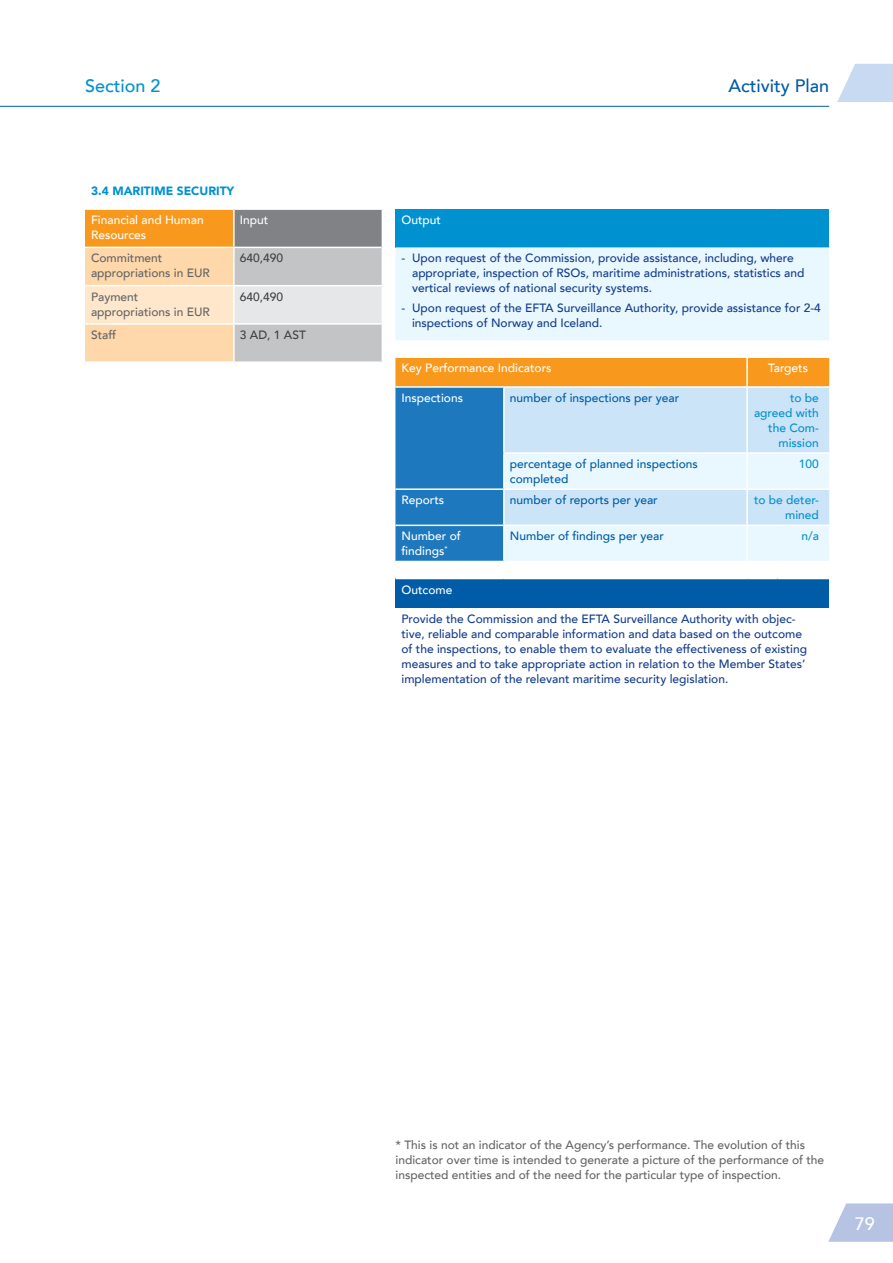
<style>
.page{position:relative;width:893px;height:1263px;background:#fff}
.page>*{position:absolute;margin:0;border:0;box-sizing:border-box;transform-origin:0 0}
.t1{font:500 18px "Avenir LT";color:#005ca6}
.t2{font:500 18px "Avenir LT";color:#0091d1}
.t3{font:500 18px "Avenir LT";color:#fff}
.t4{font:500 12px/15px "Avenir LT";color:#133c8b}
.t5{font:500 12px/15px "Avenir LT";color:#636466}
.t6{font:500 12px/15px "Avenir LT";color:#fff}
.t7{font:500 12px/15px "Avenir LT";color:#005ca6}
.t8{font:500 12px/15px "Avenir LT";color:#0091d1;text-align:right}
.t9{font:500 12px "Avenir LT";color:#414042}
.t10{font:900 12px "Avenir LT";color:#0091d1}
</style>
<div class="page">
<hr style="left:0;top:106px;width:829px;height:1px;background:#005ca6">
<svg style="left:837px;top:64px;width:56px;height:38px"></svg>
<svg style="left:828px;top:1203px;width:65px;height:39px;background:#c2cce6"></svg>
<div style="left:85px;top:209px;width:149px;height:38px;background:#f8991d"></div>
<div style="left:234px;top:209px;width:148px;height:38px;background:#808285"></div>
<svg style="left:85px;top:248px;width:297px;height:113px;background:#e0ceb8"></svg>
<div style="left:85px;top:286px;width:149px;height:38px;background:#ffe7cb"></div>
<div style="left:234px;top:286px;width:148px;height:38px;background:#e6e7e8"></div>
<hr style="left:235px;top:208px;width:148px;height:2px;background:#fff">
<hr style="left:85px;top:208px;width:150px;height:2px;background:#fff">
<hr style="left:233px;top:210px;width:2px;height:37px;background:#fff">
<hr style="left:234px;top:285px;width:149px;height:1px;background:#fff">
<hr style="left:234px;top:323px;width:149px;height:2px;background:#fff">
<hr style="left:233px;top:325px;width:2px;height:36px;background:#fff">
<hr style="left:233px;top:286px;width:2px;height:37px;background:#fff">
<hr style="left:85px;top:323px;width:149px;height:2px;background:#fff">
<hr style="left:233px;top:248px;width:2px;height:37px;background:#fff">
<hr style="left:85px;top:285px;width:149px;height:1px;background:#fff">
<div style="left:395px;top:209px;width:434px;height:38px;background:#0091d1"></div>
<div style="left:395px;top:247px;width:434px;height:93px;background:#e9f7fe"></div>
<svg style="left:395px;top:358px;width:434px;height:203px;background:#b4c7cd"></svg>
<div style="left:395px;top:578px;width:434px;height:30px;background:#005ca6"></div>
<hr style="left:746px;top:358px;width:2px;height:28px;background:#fff">
<hr style="left:395px;top:525px;width:109px;height:1px;background:#fff">
<hr style="left:395px;top:578px;width:109px;height:1px;background:#fff">
<hr style="left:504px;top:578px;width:243px;height:1px;background:#fff">
<hr style="left:747px;top:578px;width:30px;height:1px;background:#fff">
<hr style="left:777px;top:578px;width:52px;height:1px;background:#fff">
<hr style="left:504px;top:386px;width:243px;height:2px;background:#fff">
<hr style="left:503px;top:452px;width:244px;height:2px;background:#fff">
<hr style="left:504px;top:488px;width:243px;height:2px;background:#fff">
<hr style="left:503px;top:490px;width:2px;height:35px;background:#fff">
<hr style="left:504px;top:525px;width:243px;height:1px;background:#fff">
<hr style="left:503px;top:526px;width:2px;height:35px;background:#fff">
<hr style="left:747px;top:386px;width:30px;height:2px;background:#fff">
<hr style="left:746px;top:388px;width:2px;height:64px;background:#fff">
<hr style="left:777px;top:386px;width:52px;height:2px;background:#fff">
<hr style="left:747px;top:452px;width:30px;height:2px;background:#fff">
<hr style="left:746px;top:454px;width:2px;height:34px;background:#fff">
<hr style="left:777px;top:452px;width:52px;height:2px;background:#fff">
<hr style="left:747px;top:488px;width:30px;height:2px;background:#fff">
<hr style="left:746px;top:490px;width:2px;height:35px;background:#fff">
<hr style="left:777px;top:488px;width:52px;height:2px;background:#fff">
<hr style="left:747px;top:525px;width:30px;height:1px;background:#fff">
<hr style="left:746px;top:526px;width:2px;height:35px;background:#fff">
<hr style="left:777px;top:525px;width:52px;height:1px;background:#fff">
<hr style="left:395px;top:386px;width:109px;height:2px;background:#fff">
<hr style="left:503px;top:388px;width:2px;height:64px;background:#fff">
<hr style="left:503px;top:454px;width:2px;height:34px;background:#fff">
<hr style="left:395px;top:488px;width:109px;height:2px;background:#fff">
<h1 class="t2" style="left:85px;top:76px;width:77px">Section 2</h1>
<h1 class="t1" style="left:728px;top:76px;width:102px">Activity Plan</h1>
<p class="t10" style="left:91px;top:183px;width:57px">3.4 MARITIME</p>
<p class="t10" style="left:177px;top:183px;width:9px">SEC</p>
<p class="t10" style="left:199px;top:183px;width:24px">URITY</p>
<p class="t6" style="left:91px;top:213px;width:114px">Financial and H uman<br>Resources</p>
<p class="t6" style="left:240px;top:213px;width:30px">I nput</p>
<p class="t5" style="left:91px;top:251px;width:112px">Commitment appropriations in EUR</p>
<p class="t9" style="left:240px;top:251px;width:45px">640,490</p>
<p class="t5" style="left:91px;top:289px;width:112px">Payment appropriations in EUR</p>
<p class="t9" style="left:240px;top:290px;width:45px">640,490</p>
<p class="t5" style="left:91px;top:328px;width:27px">Staff</p>
<p class="t9" style="left:240px;top:328px;width:68px">3 AD, 1 AST</p>
<p class="t6" style="left:401px;top:213px;width:41px">Output</p>
<p class="t4" style="left:412px;top:251px;width:394px;text-indent:-11px">- U pon request of the Commission, provide assistance, including, where appropriate, inspection of RSOs, maritime administrations, statistics and vertical reviews of national security systems.</p>
<p class="t4" style="left:412px;top:300px;width:410px;text-indent:-11px">- U pon request of the EFTA Surveillance Authority, provide assistance for 2-4 inspections of Norway and Iceland.</p>
<p class="t6" style="left:401px;top:361px;width:152px">Key Performance I ndicators</p>
<p class="t6" style="left:768px;top:361px;width:41px">Targets</p>
<p class="t6" style="left:401px;top:391px;width:63px">I nspections</p>
<p class="t7" style="left:510px;top:391px;width:171px">number of inspections per year</p>
<p class="t8" style="left:754px;top:391px;width:66px">to be agreed with the Com&shy;mission</p>
<p class="t7" style="left:510px;top:457px;width:190px">percentage of planned inspections completed</p>
<p class="t8" style="left:799px;top:457px;width:22px">100</p>
<p class="t6" style="left:401px;top:493px;width:44px">Reports</p>
<p class="t7" style="left:510px;top:493px;width:149px">number of reports per year</p>
<p class="t8" style="left:754px;top:493px;width:66px">to be deter&shy;mined</p>
<p class="t6" style="left:401px;top:529px;width:61px">N umber of findings<sup>*</sup></p>
<p class="t7" style="left:510px;top:529px;width:156px">Number of findings per year</p>
<p class="t8" style="left:801px;top:529px;width:19px">n/a</p>
<p class="t6" style="left:401px;top:582px;width:52px">Outcome</p>
<p class="t4" style="left:401px;top:612px;width:407px">Provide the Commission and the EFTA Surveillance Authority with objec&shy;tive, reliable and comparable information and data based on the outcome of the inspections, to enable them to evaluate the effectiveness of existing measures and to take appropriate action in relation to the Member States’ implementation of the relevant maritime security legislation.</p>
<p class="t5" style="left:395px;top:1137px;width:430px">* This is not an indicator of the Agency’s performance. The evolution of this indicator over time is intended to generate a picture of the performance of the inspected entities and of the need for the particular type of inspection.</p>
<h1 class="t3" style="left:855px;top:1213px;width:22px">79</h1>
</div>
